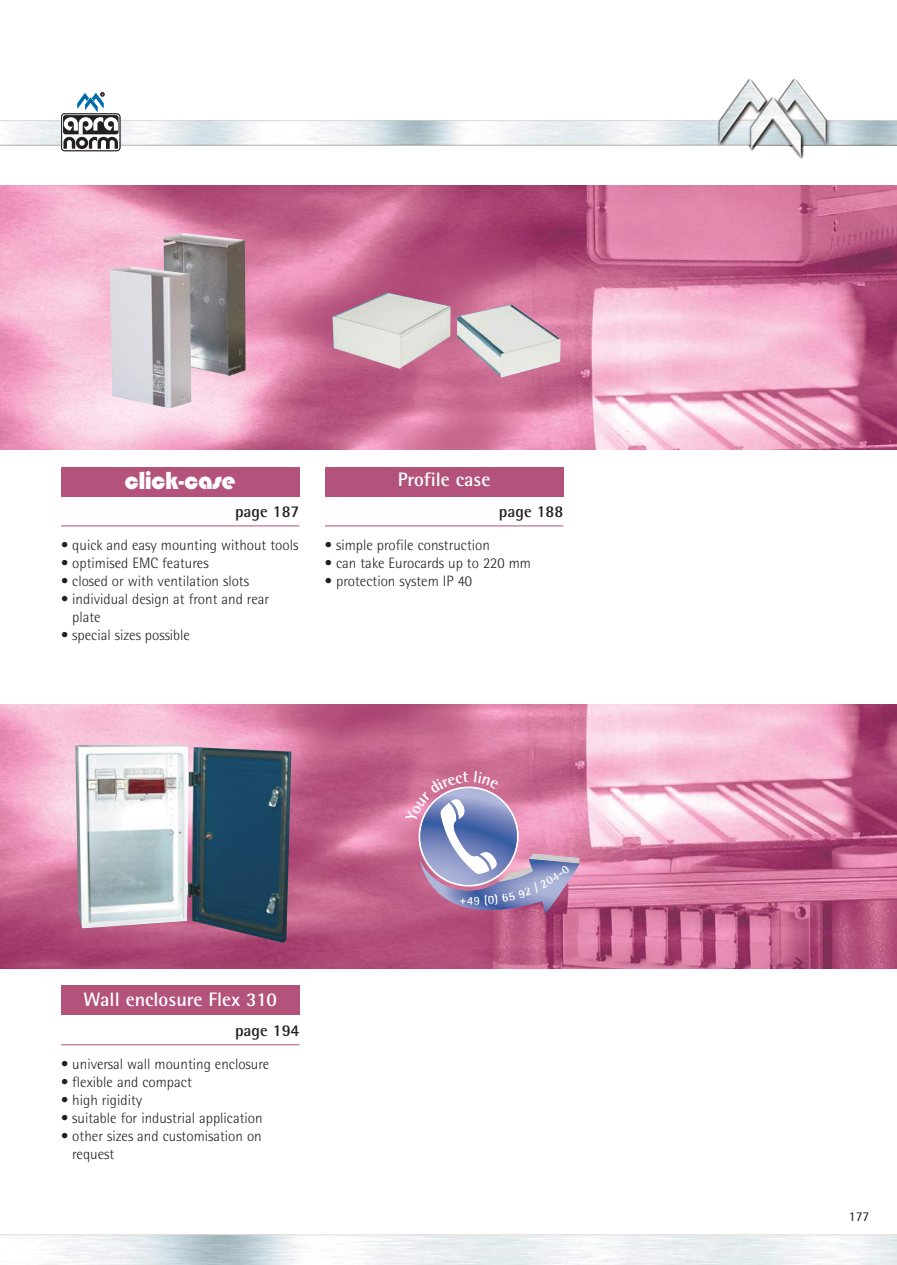
<style>
.page{position:relative;width:897px;height:1265px;background:#fff}
.page>*{position:absolute;margin:0;border:0;box-sizing:border-box;transform-origin:0 0}
.t1{font:900 24px "Blippo BT";color:#fff}
.t2{font:700 19.5px "Agfa Rotis Semisans";color:#fff}
.t3{font:700 16.5px "Agfa Rotis Semisans";color:#231f20}
.t4{font:300 15px/18px "Agfa Rotis Semisans";color:#231f20}
.t5{font:13.5px "Agfa Rotis Semisans";color:#231f20}
</style>
<div class="page">
<img style="left:0;top:79px;width:896px;height:80px">
<svg style="left:61px;top:114px;width:59px;height:37px"></svg>
<svg style="left:63px;top:93px;width:55px;height:56px"></svg>
<img style="left:0;top:705px;width:896px;height:263px">
<img style="left:0;top:186px;width:896px;height:264px">
<div style="left:325px;top:467px;width:238px;height:29px;background:#b3527b"></div>
<hr style="left:325px;top:525px;width:238px;height:1px;background:#b3527b">
<img style="left:163px;top:233px;width:82px;height:143px">
<div style="left:61px;top:467px;width:238px;height:29px;background:#b3527b"></div>
<hr style="left:61px;top:525px;width:238px;height:1px;background:#b3527b">
<img style="left:75px;top:745px;width:216px;height:198px">
<div style="left:61px;top:985px;width:238px;height:30px;background:#b3527b"></div>
<hr style="left:61px;top:1044px;width:238px;height:1px;background:#b3527b">
<img style="left:109px;top:266px;width:82px;height:142px">
<img style="left:332px;top:293px;width:118px;height:76px">
<img style="left:456px;top:304px;width:104px;height:74px">
<svg style="left:405px;top:723px;width:174px;height:244px"></svg>
<h1 class="t1" style="left:125px;top:471px;width:112px">click-case</h1>
<p class="t3" style="left:235px;top:506px;width:66px">page 187</p>
<p class="t4" style="left:61px;top:537px;width:239px">• quick and easy mounting without tools</p>
<p class="t4" style="left:61px;top:555px;width:149px">• optimised EMC features</p>
<p class="t4" style="left:61px;top:573px;width:189px">• closed or with ventilation slots</p>
<p class="t4" style="left:72px;top:591px;width:198px;text-indent:-11px">• individual design at front and rear plate</p>
<p class="t4" style="left:61px;top:627px;width:130px">• special sizes possible</p>
<h2 class="t2" style="left:397px;top:473px;width:94px">Profile case</h2>
<p class="t3" style="left:498px;top:506px;width:66px">page 188</p>
<p class="t4" style="left:325px;top:537px;width:166px">• simple profile construction</p>
<p class="t4" style="left:325px;top:555px;width:207px">• can take Eurocards up to 220 mm</p>
<p class="t4" style="left:325px;top:573px;width:149px">• protection system IP 40</p>
<h2 class="t2" style="left:83px;top:992px;width:195px">Wall enclosure Flex 310</h2>
<p class="t3" style="left:235px;top:1024px;width:66px">page 194</p>
<p class="t4" style="left:61px;top:1056px;width:210px">• universal wall mounting enclosure</p>
<p class="t4" style="left:61px;top:1074px;width:132px">• flexible and compact</p>
<p class="t4" style="left:61px;top:1092px;width:83px">• high rigidity</p>
<p class="t4" style="left:61px;top:1110px;width:203px">• suitable for industrial application</p>
<p class="t4" style="left:72px;top:1128px;width:191px;text-indent:-11px">• other sizes and customisation on request</p>
<p class="t5" style="left:848px;top:1211px;width:22px">177</p>
</div>
